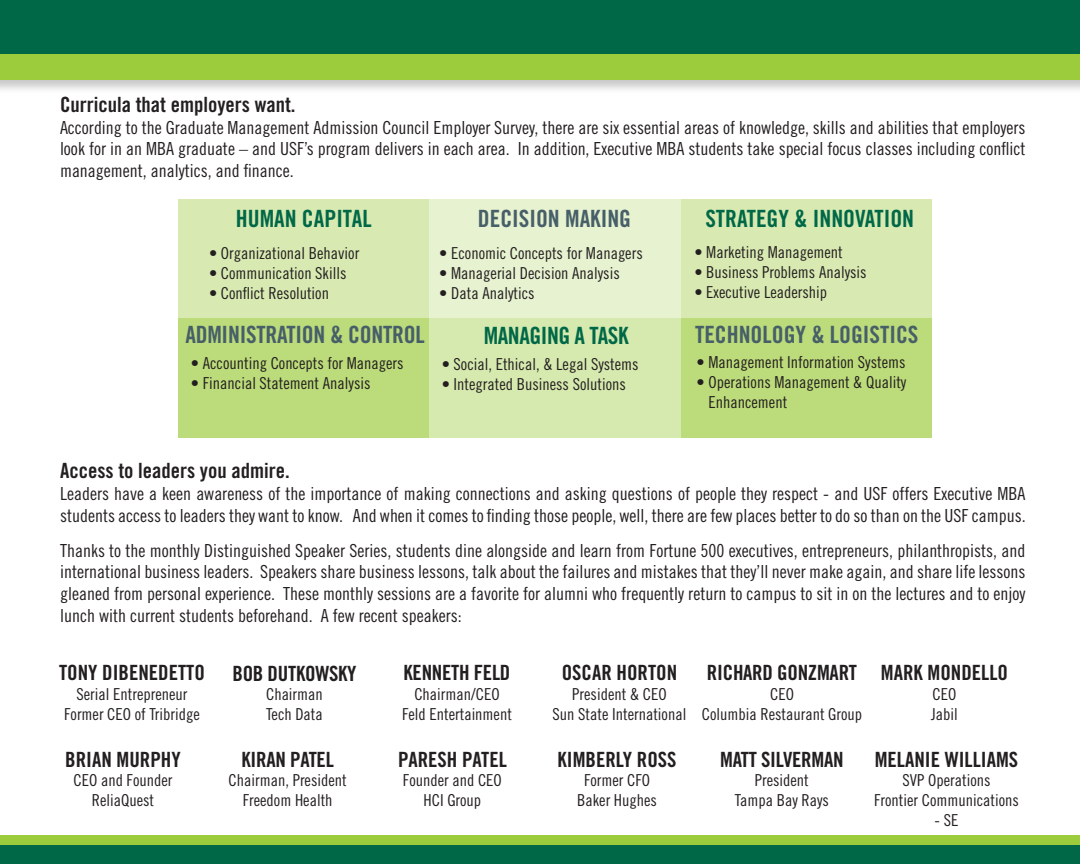
<style>
.page{position:relative;width:1080px;height:864px;background:#fff}
.page>*{position:absolute;margin:0;border:0;box-sizing:border-box;transform-origin:0 0}
.t1{font:23.85px "Trade Gothic LT Std Bd Cn 20";color:#465f68}
.t2{font:23.85px "Trade Gothic LT Std Bd Cn 20";color:#006847}
.t3{font:23.85px "Trade Gothic LT Std Bd Cn 20";letter-spacing:-.02em;color:#006847}
.Paragraph_Style_1{font:21px "Trade Gothic LT Std Bd Cn 20";color:#231f20}
.t4{font:18px/21.6px "Trade Gothic LT Std Cn 18";color:#231f20;text-align:justify}
.Paragraph_Style_3{font:16.5px/19.8px "Trade Gothic LT Std Cn 18";color:#231f20}
.Paragraph_Style_2{font:16.5px "Trade Gothic LT Std Cn 18";color:#231f20}
</style>
<div class="page">
<div style="left:178px;top:199px;width:754px;height:238px;background:#d8eab2"></div>
<div style="left:178px;top:318px;width:754px;height:119px;background:#bcdb7a"></div>
<svg style="left:429px;top:199px;width:251px;height:238px;background:#deedbf"></svg>
<div style="left:0;top:0;width:1080px;height:94px;background:#231f20;opacity:.25"></div>
<div style="left:0;top:0;width:1080px;height:79px;background:#9ccb3b"></div>
<div style="left:0;top:0;width:1080px;height:54px;background:#006847"></div>
<div style="left:0;top:834px;width:1080px;height:30px;background:#231f20;opacity:.25"></div>
<div style="left:0;top:846px;width:1080px;height:18px;background:#006847"></div>
<p class="Paragraph_Style_1" style="left:60px;top:92px;width:237px">Curricula that employers want.</p>
<p class="t4" style="left:60px;top:116px;width:967px">According to the Graduate Management Admission Council Employer Survey, there are six essential areas of knowledge, skills and abilities that employers look for in an MBA graduate – and USF’s program delivers in each area. In addition, Executive MBA students take special focus classes including conflict management, analytics, and finance.</p>
<p class="t2" style="left:236px;top:204px;width:137px">HUMAN CAPITAL</p>
<p class="t1" style="left:478px;top:204px;width:155px">DECISION MAKING</p>
<p class="t2" style="left:705px;top:204px;width:210px">STRATEGY &amp; INNOVATION</p>
<p class="Paragraph_Style_3" style="left:209px;top:243px;width:152px">• Organizational Behavior</p>
<p class="Paragraph_Style_3" style="left:209px;top:263px;width:139px">• Communication Skills</p>
<p class="Paragraph_Style_3" style="left:209px;top:283px;width:122px">• Conflict Resolution</p>
<p class="Paragraph_Style_3" style="left:439px;top:243px;width:205px">• Economic Concepts for Managers</p>
<p class="Paragraph_Style_3" style="left:439px;top:263px;width:182px">• Managerial Decision Analysis</p>
<p class="Paragraph_Style_3" style="left:439px;top:283px;width:97px">• Data Analytics</p>
<p class="Paragraph_Style_3" style="left:694px;top:242px;width:150px">• Marketing Management</p>
<p class="Paragraph_Style_3" style="left:694px;top:262px;width:174px">• Business Problems Analysis</p>
<p class="Paragraph_Style_3" style="left:694px;top:282px;width:134px">• Executive Leadership</p>
<p class="t1" style="left:185px;top:320px;width:241px">ADMINISTRATION &amp; CONTROL</p>
<p class="t3" style="left:484px;top:321px;width:146px">MANAGING A TASK</p>
<p class="t1" style="left:695px;top:320px;width:225px">TECHNOLOGY &amp; LOGISTICS</p>
<p class="Paragraph_Style_3" style="left:191px;top:354px;width:214px">• Accounting Concepts for Managers</p>
<p class="Paragraph_Style_3" style="left:191px;top:373px;width:181px">• Financial Statement Analysis</p>
<p class="Paragraph_Style_3" style="left:442px;top:355px;width:198px">• Social, Ethical, &amp; Legal Systems</p>
<p class="Paragraph_Style_3" style="left:442px;top:374px;width:186px">• Integrated Business Solutions</p>
<p class="Paragraph_Style_3" style="left:697px;top:352px;width:210px">• Management Information Systems</p>
<p class="Paragraph_Style_3" style="left:708px;top:372px;width:199px;text-indent:-12px">• Operations Management &amp; Quality<br>Enhancement</p>
<p class="Paragraph_Style_1" style="left:60px;top:458px;width:231px">Access to leaders you admire.</p>
<p class="t4" style="left:60px;top:483px;width:967px">Leaders have a keen awareness of the importance of making connections and asking questions of people they respect - and USF offers Executive MBA students access to leaders they want to know. And when it comes to finding those people, well, there are few places better to do so than on the USF campus.</p>
<p class="t4" style="left:60px;top:539px;width:967px">Thanks to the monthly Distinguished Speaker Series, students dine alongside and learn from Fortune 500 executives, entrepreneurs, philanthropists, and international business leaders. Speakers share business lessons, talk about the failures and mistakes that they’ll never make again, and share life lessons gleaned from personal experience. These monthly sessions are a favorite for alumni who frequently return to campus to sit in on the lectures and to enjoy lunch with current students beforehand. A few recent speakers:</p>
<p class="Paragraph_Style_1" style="left:59px;top:660px;width:147px">TONY DIBENEDETTO</p>
<p class="Paragraph_Style_3" style="left:77px;top:684px;width:112px">Serial Entrepreneur</p>
<p class="Paragraph_Style_3" style="left:64px;top:704px;width:137px">Former CEO of Tribridge</p>
<p class="Paragraph_Style_1" style="left:65px;top:746px;width:117px">BRIAN MURPHY</p>
<p class="Paragraph_Style_3" style="left:74px;top:770px;width:100px">CEO and Founder</p>
<p class="Paragraph_Style_3" style="left:92px;top:790px;width:64px">ReliaQuest</p>
<p class="Paragraph_Style_1" style="left:232px;top:660px;width:126px">BOB DUTKOWSKY</p>
<p class="Paragraph_Style_3" style="left:266px;top:685px;width:58px">Chairman</p>
<p class="Paragraph_Style_3" style="left:266px;top:704px;width:58px">Tech Data</p>
<p class="Paragraph_Style_1" style="left:242px;top:746px;width:94px">KIRAN PATEL</p>
<p class="Paragraph_Style_3" style="left:229px;top:770px;width:120px">Chairman, President</p>
<p class="Paragraph_Style_3" style="left:243px;top:790px;width:91px">Freedom Health</p>
<p class="Paragraph_Style_1" style="left:404px;top:660px;width:108px">KENNETH FELD</p>
<p class="Paragraph_Style_3" style="left:414px;top:684px;width:87px">Chairman/CEO</p>
<p class="Paragraph_Style_3" style="left:402px;top:704px;width:111px">Feld Entertainment</p>
<p class="Paragraph_Style_1" style="left:398px;top:746px;width:110px">PARESH PATEL</p>
<p class="Paragraph_Style_3" style="left:403px;top:770px;width:100px">Founder and CEO</p>
<p class="Paragraph_Style_3" style="left:424px;top:790px;width:59px">HCI Group</p>
<p class="Paragraph_Style_1" style="left:562px;top:660px;width:117px">OSCAR HORTON</p>
<p class="Paragraph_Style_3" style="left:572px;top:684px;width:96px">President &amp; CEO</p>
<p class="Paragraph_Style_3" style="left:553px;top:704px;width:135px">Sun State International</p>
<p class="Paragraph_Style_1" style="left:558px;top:746px;width:120px">KIMBERLY ROSS</p>
<p class="Paragraph_Style_3" style="left:584px;top:770px;width:68px">Former CFO</p>
<p class="Paragraph_Style_2" style="left:577px;top:790px;width:81px">Baker Hughes</p>
<p class="Paragraph_Style_1" style="left:707px;top:660px;width:152px">RICHARD GONZMART</p>
<p class="Paragraph_Style_3" style="left:770px;top:684px;width:25px">CEO</p>
<p class="Paragraph_Style_3" style="left:702px;top:704px;width:162px">Columbia Restaurant Group</p>
<p class="Paragraph_Style_1" style="left:720px;top:746px;width:125px">MATT SILVERMAN</p>
<p class="Paragraph_Style_3" style="left:755px;top:770px;width:56px">President</p>
<p class="Paragraph_Style_3" style="left:735px;top:790px;width:96px">Tampa Bay Rays</p>
<p class="Paragraph_Style_1" style="left:881px;top:660px;width:129px">MARK MONDELLO</p>
<p class="Paragraph_Style_3" style="left:933px;top:684px;width:25px">CEO</p>
<p class="Paragraph_Style_3" style="left:931px;top:704px;width:28px">Jabil</p>
<p class="Paragraph_Style_1" style="left:875px;top:746px;width:145px">MELANIE WILLIAMS</p>
<p class="Paragraph_Style_3" style="left:903px;top:770px;width:89px">SVP Operations</p>
<p class="Paragraph_Style_3" style="left:874px;top:790px;width:146px">Frontier Communications</p>
<p class="Paragraph_Style_3" style="left:935px;top:810px;width:25px">- SE</p>
</div>
